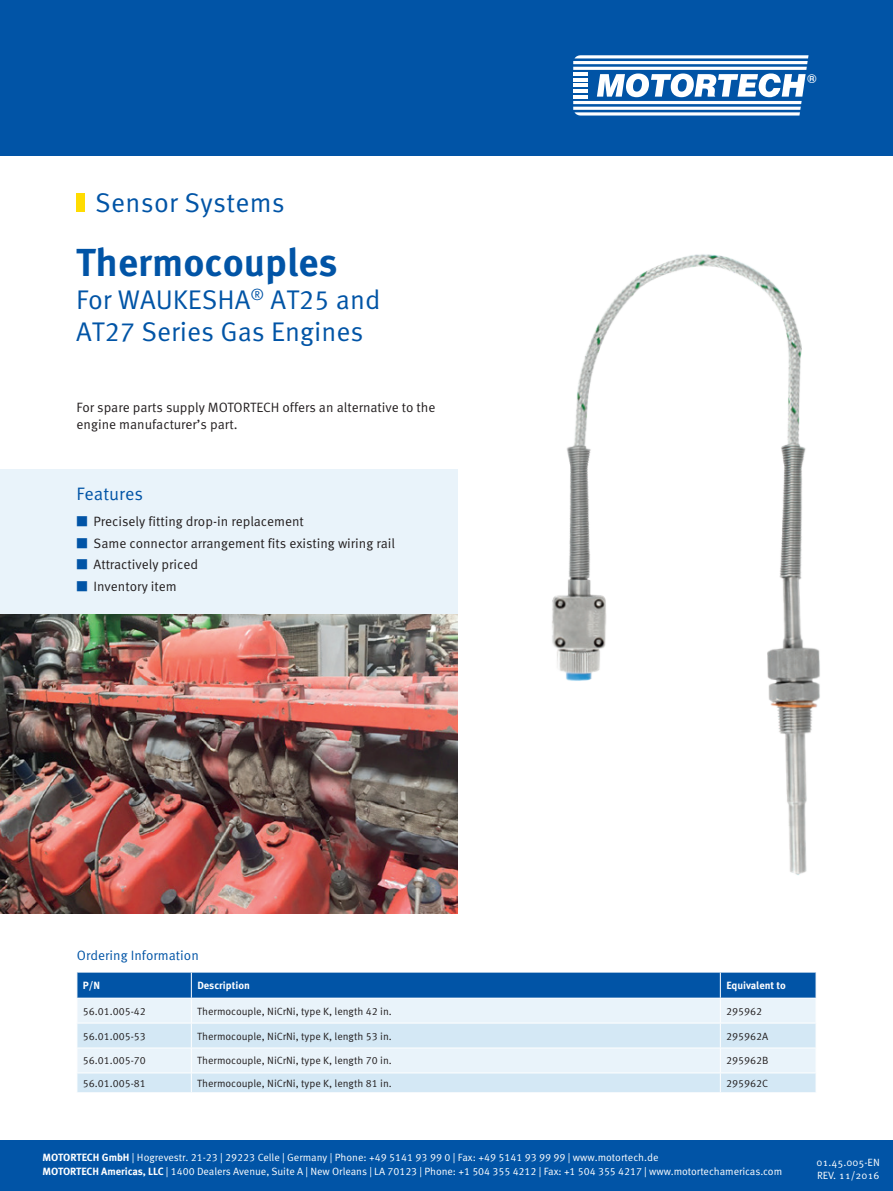
<style>
.page{position:relative;width:893px;height:1191px;background:#fff}
.page>*{position:absolute;margin:0;border:0;box-sizing:border-box;transform-origin:0 0}
.t1{font:700 39px "Meta Pro";color:#0154a6}
.t2{font:27px/32.4px "Meta Pro Norm";color:#0154a6}
.t3{font:18px "Meta Pro Norm";color:#0154a6}
.t4{font:13.5px/17.2px "Meta Pro Norm";color:#231f20}
.Table_Head{font:13.5px "Meta Pro Norm";color:#0154a6}
.t5{font:700 12.9px "Eurostile";color:#fff}
.t6{font:10.5px/14.7px "Meta Pro Norm";letter-spacing:-.005em;color:#fff}
.MB_Tabelle_Content{font:10.5px "Meta Pro Norm";color:#231f20}
.Tabelle_Content{font:10.5px "Meta Pro Norm";color:#231f20}
.Table_Head-2{font:700 10.5px "Meta Pro";color:#fff}
.s1{color:#0154a6}
.s2{font-family:"Meta Pro";font-weight:700}
</style>
<div class="page">
<div style="left:0;top:1140px;width:893px;height:51px;background:#0154a6"></div>
<div style="left:0;top:0;width:893px;height:156px;background:#0154a6"></div>
<hr style="left:573px;top:67px;width:234px;height:3px;background:#fff">
<svg style="left:573px;top:55px;width:235px;height:9px"></svg>
<hr style="left:573px;top:72px;width:15px;height:4px;background:#fff">
<svg style="left:573px;top:73px;width:233px;height:43px"></svg>
<div style="left:0;top:469px;width:457px;height:145px;background:#e9f3fa"></div>
<div style="left:77px;top:193px;width:8px;height:19px;background:#ffdc01"></div>
<img style="left:0;top:614px;width:457px;height:299px">
<img style="left:552px;top:254px;width:268px;height:621px">
<svg style="left:77px;top:972px;width:739px;height:120px;background:#b2cee6"></svg>
<p class="t2" style="left:95px;top:184px;width:191px">Sensor Systems</p>
<p class="t1" style="left:76px;top:232px;width:263px">Thermocouples</p>
<p class="t2" style="left:76px;top:281px;width:306px">For WAUKESHA<sup>®</sup> AT25 and<br>AT27 Series Gas Engines</p>
<p class="t4" style="left:77px;top:398px;width:361px">For spare parts supply MOTORTECH offers an alternative to the engine manufacturer’s part.</p>
<p class="t3" style="left:77px;top:480px;width:68px">Features</p>
<p class="t4" style="left:77px;top:512px;width:229px"><span class="s1">■</span> Precisely fitting drop-in replacement</p>
<p class="t4" style="left:77px;top:533px;width:320px"><span class="s1">■</span> Same connector arrangement fits existing wiring rail</p>
<p class="t4" style="left:77px;top:555px;width:123px"><span class="s1">■</span> Attractively priced</p>
<p class="t4" style="left:77px;top:576px;width:102px"><span class="s1">■</span> Inventory item</p>
<p class="t5" style="left:807px;top:71px;width:11px">®</p>
<p class="Table_Head" style="left:77px;top:945px;width:123px">Ordering Information</p>
<p class="Table_Head-2" style="left:83px;top:977px;width:19px">P/N</p>
<p class="Table_Head-2" style="left:197px;top:977px;width:54px">Description</p>
<p class="Table_Head-2" style="left:726px;top:977px;width:61px">Equivalent to</p>
<p class="Tabelle_Content" style="left:83px;top:1003px;width:64px">56.01.005-42</p>
<p class="MB_Tabelle_Content" style="left:197px;top:1003px;width:196px">Thermocouple, NiCrNi, type K, length 42 in.</p>
<p class="Tabelle_Content" style="left:726px;top:1003px;width:37px">295962</p>
<p class="Tabelle_Content" style="left:83px;top:1028px;width:64px">56.01.005-53</p>
<p class="MB_Tabelle_Content" style="left:197px;top:1028px;width:196px">Thermocouple, NiCrNi, type K, length 53 in.</p>
<p class="Tabelle_Content" style="left:726px;top:1028px;width:44px">295962A</p>
<p class="Tabelle_Content" style="left:83px;top:1052px;width:64px">56.01.005-70</p>
<p class="MB_Tabelle_Content" style="left:197px;top:1052px;width:196px">Thermocouple, NiCrNi, type K, length 70 in.</p>
<p class="Tabelle_Content" style="left:726px;top:1052px;width:44px">295962B</p>
<p class="Tabelle_Content" style="left:83px;top:1075px;width:64px">56.01.005-81</p>
<p class="MB_Tabelle_Content" style="left:197px;top:1075px;width:196px">Thermocouple, NiCrNi, type K, length 81 in.</p>
<p class="Tabelle_Content" style="left:726px;top:1075px;width:43px">295962C</p>
<p class="t6" style="left:43px;top:1149px;width:741px"><span class="s2">MOTORTECH GmbH</span> | Hogrevestr. 21-23 | 29223 Celle | Germany | Phone: +49 5141 93 99 0 | Fax: +49 5141 93 99 99 | www.motortech.de<br><span class="s2">MOTORTECH Americas, LLC</span> | 1400 Dealers Avenue, Suite A | New Orleans | LA 70123 | Phone: +1 504 355 4212 | Fax: +1 504 355 4217 | www.motortechamericas.com</p>
<p class="t6" style="left:816px;top:1154px;width:65px">01.45.005-EN</p>
<p class="t6" style="left:817px;top:1167px;width:64px">REV. 11/2016</p>
</div>
